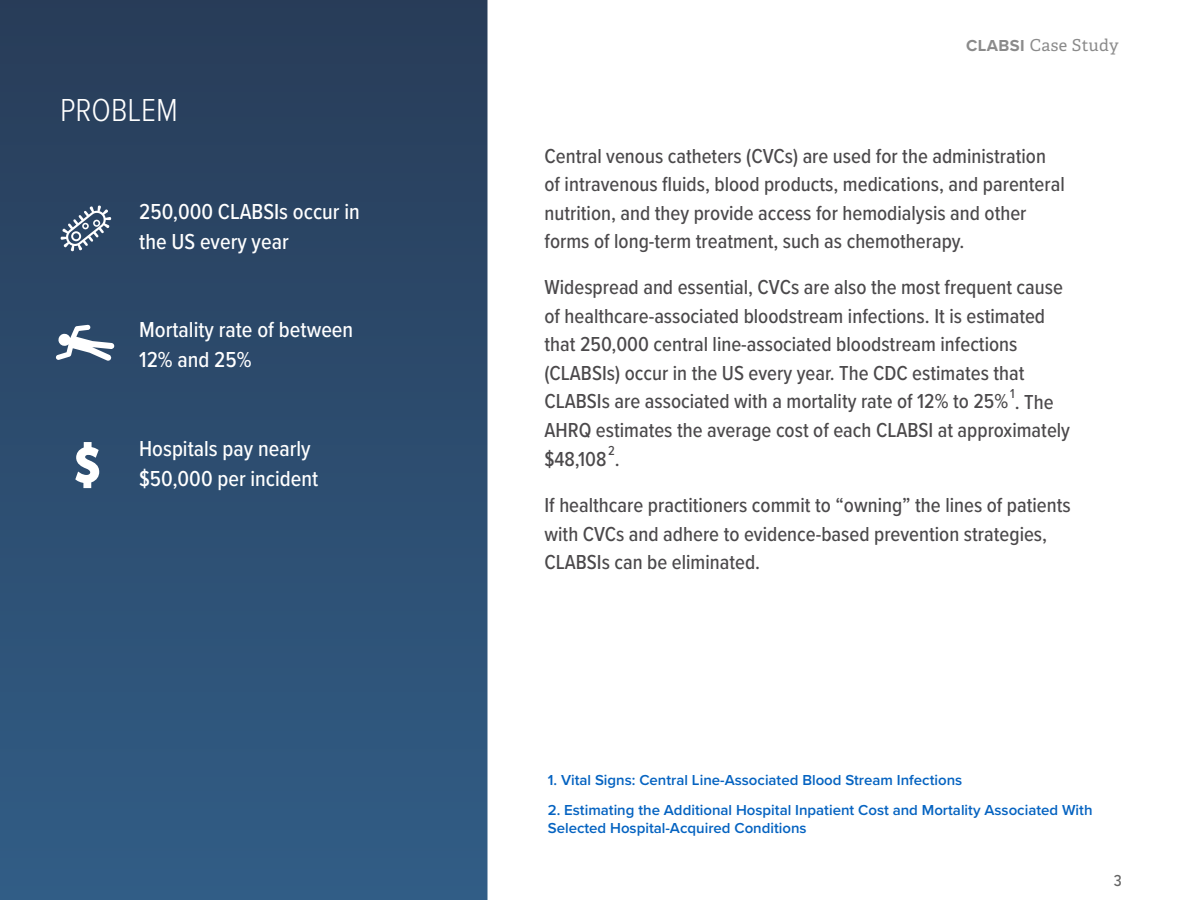
<style>
.page{position:relative;width:1200px;height:900px;background:#fff}
.page>*{position:absolute;margin:0;border:0;box-sizing:border-box;transform-origin:0 0}
.t1{font:300 33px "Proxima Nova Cond";color:#fff}
.t2{font:500 22.5px/30px "Proxima Nova Cond";color:#fff}
.t3{font:500 21px/28.5px "Proxima Nova Cond";color:#4b494b}
.t4{font:16.5px "Adelle";letter-spacing:.025em;color:#646464}
.t5{font:500 16.5px "Proxima Nova Cond";color:#646464}
.t6{font:600 15px/18px "Proxima Nova";color:#0563c1}
.t7{font:500 13.5px "Proxima Nova Cond";color:#4b494b}
.s1{font-family:"Proxima Nova";font-weight:700}
</style>
<div class="page">
<svg style="left:0;top:0;width:488px;height:900px;background:#2c4c6f"></svg>
<svg style="left:75px;top:442px;width:24px;height:46px"></svg>
<svg style="left:61px;top:206px;width:50px;height:45px"></svg>
<svg style="left:56px;top:325px;width:58px;height:36px"></svg>
<h1 class="t1" style="left:60px;top:85px;width:119px">PROBLEM</h1>
<p class="t2" style="left:139px;top:196px;width:222px">250,000 CLABSIs occur in the US every year</p>
<p class="t2" style="left:139px;top:314px;width:216px">Mortality rate of between<br>12% and 25%</p>
<p class="t2" style="left:139px;top:432px;width:181px">Hospitals pay nearly $50,000 per incident</p>
<p class="t4" style="left:966px;top:35px;width:154px"><span class="s1">CLABSI</span> Case Study</p>
<p class="t3" style="left:544px;top:141px;width:522px">Central venous catheters (CVCs) are used for the administration of intravenous fluids, blood products, medications, and parenteral nutrition, and they provide access for hemodialysis and other forms of long-term treatment, such as chemotherapy.</p>
<p class="t3" style="left:544px;top:273px;width:520px">Widespread and essential, CVCs are also the most frequent cause of healthcare-associated bloodstream infections. It is estimated that 250,000 central line-associated bloodstream infections (CLABSIs) occur in the US every year. The CDC estimates that CLABSIs are associated with a mortality rate of 12% to 25% . The</p>
<p class="t7" style="left:1010px;top:384px;width:6px">1</p>
<p class="t3" style="left:545px;top:415px;width:527px">AHRQ estimates the average cost of each CLABSI at approximately $48,108 .</p>
<p class="t7" style="left:608px;top:441px;width:8px">2</p>
<p class="t3" style="left:545px;top:490px;width:528px">If healthcare practitioners commit to “owning” the lines of patients with CVCs and adhere to evidence-based prevention strategies,<br>CLABSIs can be eliminated.</p>
<p class="t6" style="left:548px;top:771px;width:416px">1. Vital Signs: Central Line-Associated Blood Stream Infections</p>
<p class="t6" style="left:548px;top:801px;width:546px">2. Estimating the Additional Hospital Inpatient Cost and Mortality Associated With<br>Selected Hospital-Acquired Conditions</p>
<p class="t5" style="left:1114px;top:868px;width:10px">3</p>
</div>
